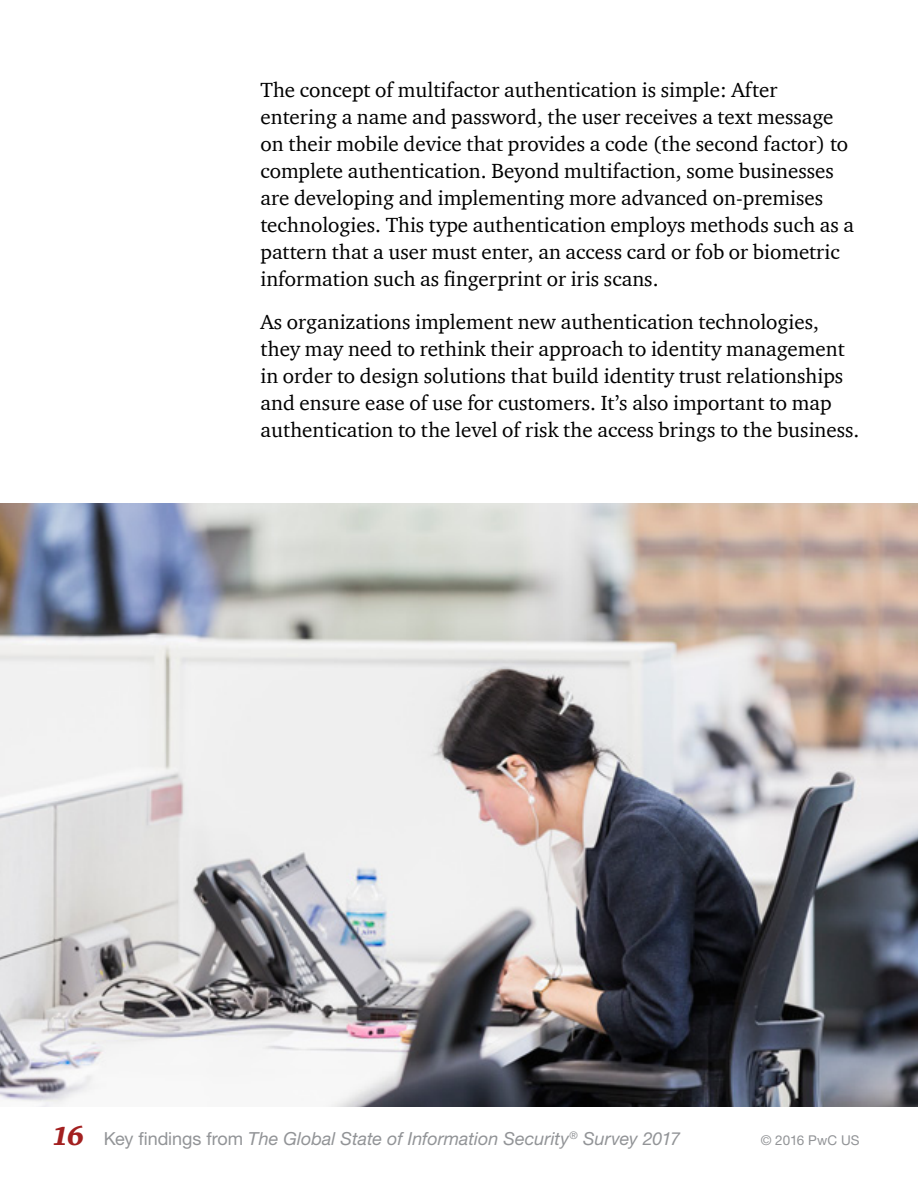
<style>
.page{position:relative;width:918px;height:1188px;background:#fff}
.page>*{position:absolute;margin:0;border:0;box-sizing:border-box;transform-origin:0 0}
.t1{font:italic 900 27px "ITC Charter Com";color:#a32020}
.t2{font:21px/27px "ITC Charter Com";color:#000}
.t3{font:italic 18px "Helvetica Neue";color:#929497}
.t4{font:13.5px "Helvetica Neue";color:#929497}
.s1{font-style:normal}
</style>
<div class="page">
<img style="left:0;top:503px;width:918px;height:604px">
<p class="t2" style="left:260px;top:76px;width:595px">The concept of multifactor authentication is simple: After entering a name and password, the user receives a text message on their mobile device that provides a code (the second factor) to complete authentication. Beyond multifaction, some businesses are developing and implementing more advanced on-premises technologies. This type authentication employs methods such as a pattern that a user must enter, an access card or fob or biometric information such as fingerprint or iris scans.</p>
<p class="t2" style="left:260px;top:308px;width:600px">As organizations implement new authentication technologies, they may need to rethink their approach to identity management in order to design solutions that build identity trust relationships and ensure ease of use for customers. It’s also important to map authentication to the level of risk the access brings to the business.</p>
<p class="t1" style="left:52px;top:1119px;width:34px">16</p>
<p class="t4" style="left:761px;top:1132px;width:100px">© 2016 PwC US</p>
<p class="t3" style="left:104px;top:1128px;width:578px"><span class="s1">Key findings from</span> The Global State of Information Security<sup>®</sup> Survey 2017</p>
</div>
